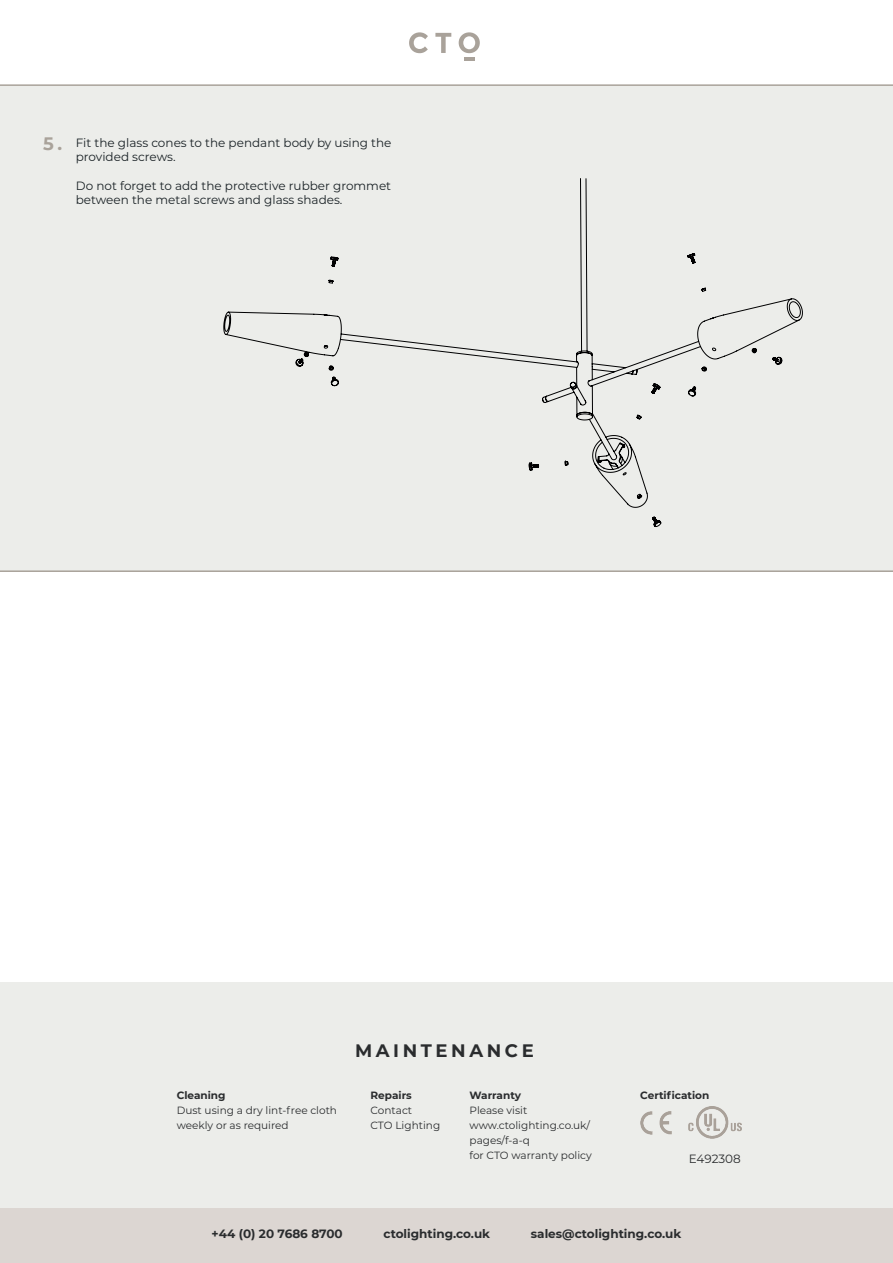
<style>
.page{position:relative;width:893px;height:1263px;background:#fff}
.page>*{position:absolute;margin:0;border:0;box-sizing:border-box;transform-origin:0 0}
.t1{font:700 18px "Montserrat";letter-spacing:.2em;color:#2a2c2e}
.t2{font:700 18px "Montserrat";color:#a9a29a}
.t3{font:12px/14.4px "Montserrat";color:#1a2226}
.t4{font:700 12px "Montserrat";color:#2a2c2e}
.t5{font:12px "Montserrat";color:#2a2c2e}
.t6{font:10.5px/15px "Montserrat";color:#2a2c2e}
.t7{font:700 10.5px "Montserrat";color:#2a2c2e}
</style>
<div class="page">
<div style="left:0;top:84px;width:893px;height:488px;background:#ecedea"></div>
<div style="left:0;top:982px;width:893px;height:226px;background:#ecedea"></div>
<div style="left:223px;top:178px;width:580px;height:349px;background:#ecedea"></div>
<div style="left:0;top:1208px;width:893px;height:55px;background:#dcd6d2"></div>
<img style="left:689px;top:1107px;width:52px;height:32px">
<img style="left:640px;top:1111px;width:32px;height:23px">
<hr style="left:464px;top:57px;width:11px;height:4px;background:#a9a29a">
<svg style="left:409px;top:32px;width:19px;height:21px"></svg>
<svg style="left:435px;top:33px;width:16px;height:20px"></svg>
<svg style="left:459px;top:32px;width:21px;height:21px"></svg>
<p class="t2" style="left:43px;top:131px;width:21px">5.</p>
<p class="t3" style="left:76px;top:135px;width:317px">Fit the glass cones to the pendant body by using the provided screws.</p>
<p class="t3" style="left:76px;top:178px;width:317px">Do not forget to add the protective rubber grommet between the metal screws and glass shades.</p>
<p class="t1" style="left:355px;top:1037px;width:180px">MAINTENANCE</p>
<p class="t7" style="left:177px;top:1088px;width:50px">Cleaning</p>
<p class="t7" style="left:640px;top:1088px;width:71px">Certification</p>
<p class="t6" style="left:177px;top:1102px;width:162px">Dust using a dry lint-free cloth weekly or as required</p>
<p class="t7" style="left:370px;top:1088px;width:43px">Repairs</p>
<p class="t6" style="left:370px;top:1102px;width:43px">Contact</p>
<p class="t6" style="left:370px;top:1117px;width:71px">CTO Lighting</p>
<p class="t7" style="left:470px;top:1088px;width:53px">Warranty</p>
<p class="t6" style="left:470px;top:1102px;width:59px">Please visit</p>
<p class="t6" style="left:470px;top:1117px;width:122px">www.ctolighting.co.uk/ pages/f-a-q</p>
<p class="t6" style="left:470px;top:1147px;width:124px">for CTO warranty policy</p>
<p class="t5" style="left:689px;top:1150px;width:53px">E492308</p>
<p class="t4" style="left:212px;top:1225px;width:133px">+44 (0) 20 7686 8700</p>
<p class="t4" style="left:383px;top:1225px;width:108px">ctolighting.co.uk</p>
<p class="t4" style="left:531px;top:1225px;width:152px">sales@ctolighting.co.uk</p>
</div>
